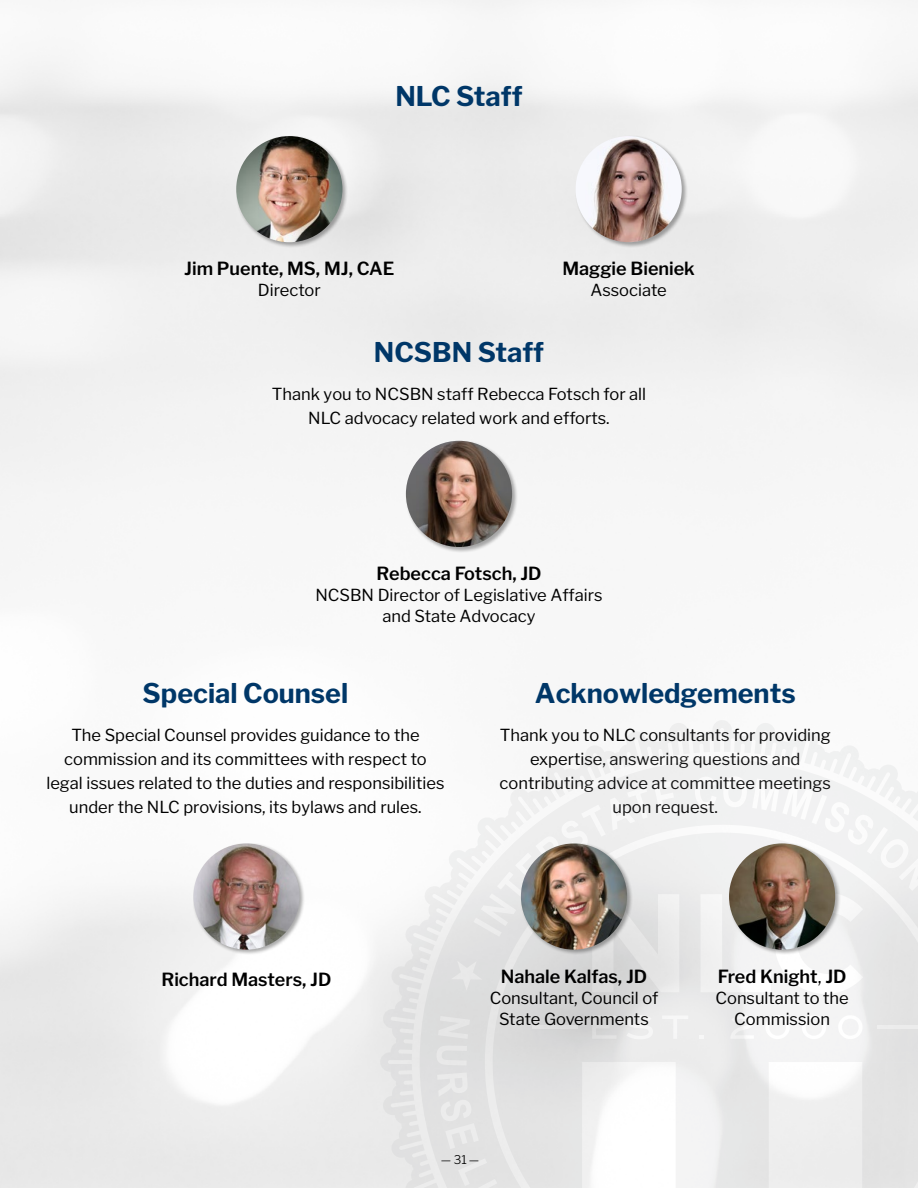
<style>
.page{position:relative;width:918px;height:1188px;background:#fff}
.page>*{position:absolute;margin:0;border:0;box-sizing:border-box;transform-origin:0 0}
.t1{font:700 27px "Libre Franklin";color:#003768}
.t2{font:600 18px "Libre Franklin";color:#000}
.t3{font:16.5px/24px "Libre Franklin";color:#000;text-align:center}
.t4{font:300 12px "Libre Franklin";color:#000}
.s1{font-weight:400}
</style>
<div class="page">
<svg style="left:380px;top:720px;width:538px;height:468px"></svg>
<svg style="left:388px;top:728px;width:530px;height:460px"></svg>
<svg style="left:438px;top:1016px;width:32px;height:23px"></svg>
<svg style="left:436px;top:1046px;width:482px;height:142px"></svg>
<svg style="left:451px;top:781px;width:228px;height:211px"></svg>
<svg style="left:695px;top:776px;width:223px;height:218px"></svg>
<div style="left:236px;top:136px;width:112px;height:112px;background:#000;opacity:.33"></div>
<img style="left:236px;top:136px;width:106px;height:106px;border-radius:53px">
<div style="left:520px;top:843px;width:113px;height:112px;background:#000;opacity:.33"></div>
<img style="left:521px;top:843px;width:106px;height:107px;border-radius:53px">
<div style="left:729px;top:843px;width:112px;height:112px;background:#000;opacity:.33"></div>
<img style="left:729px;top:843px;width:106px;height:107px;border-radius:53px">
<div style="left:405px;top:440px;width:113px;height:113px;background:#000;opacity:.33"></div>
<img style="left:406px;top:441px;width:106px;height:106px;border-radius:53px">
<div style="left:575px;top:136px;width:113px;height:112px;background:#000;opacity:.33"></div>
<img style="left:576px;top:136px;width:106px;height:106px;border-radius:53px">
<div style="left:193px;top:843px;width:112px;height:112px;background:#000;opacity:.33"></div>
<img style="left:193px;top:843px;width:107px;height:107px;border-radius:53px">
<h1 class="t1" style="left:395px;top:80px;width:129px">NLC Staff</h1>
<p class="t2" style="left:184px;top:258px;width:212px">Jim Puente, MS, MJ, CAE</p>
<p class="t3" style="left:258px;top:278px;width:64px">Director</p>
<p class="t2" style="left:562px;top:258px;width:134px">Maggie Bieniek</p>
<p class="t3" style="left:590px;top:278px;width:78px">Associate</p>
<h1 class="t1" style="left:374px;top:336px;width:172px">NCSBN Staff</h1>
<p class="t3" style="left:272px;top:382px;width:376px">Thank you to NCSBN staff Rebecca Fotsch for all<br>NLC advocacy related work and efforts.</p>
<p class="t2" style="left:376px;top:563px;width:167px">Rebecca Fotsch, JD</p>
<p class="t3" style="left:315px;top:585px;width:289px;line-height:21px">NCSBN Director of Legislative Affairs and State Advocacy</p>
<h1 class="t1" style="left:143px;top:677px;width:207px">Special Counsel</h1>
<p class="t3" style="left:46px;top:723px;width:400px">The Special Counsel provides guidance to the commission and its committees with respect to legal issues related to the duties and responsibilities under the NLC provisions, its bylaws and rules.</p>
<h1 class="t1" style="left:535px;top:677px;width:262px">Acknowledgements</h1>
<p class="t3" style="left:500px;top:723px;width:333px">Thank you to NLC consultants for providing expertise, answering questions and contributing advice at committee meetings upon request.</p>
<p class="t2" style="left:162px;top:969px;width:171px">Richard Masters, JD</p>
<p class="t2" style="left:501px;top:966px;width:148px">Nahale Kalfas, JD</p>
<p class="t3" style="left:490px;top:988px;width:170px;line-height:21px">Consultant, Council of<br>State Governments</p>
<p class="t4" style="left:441px;top:1152px;width:40px">— 31 —</p>
<p class="t2" style="left:718px;top:966px;width:130px">Fred Knight<span class="s1">,</span> JD</p>
<p class="t3" style="left:715px;top:988px;width:135px;line-height:21px">Consultant to the<br>Commission</p>
</div>
